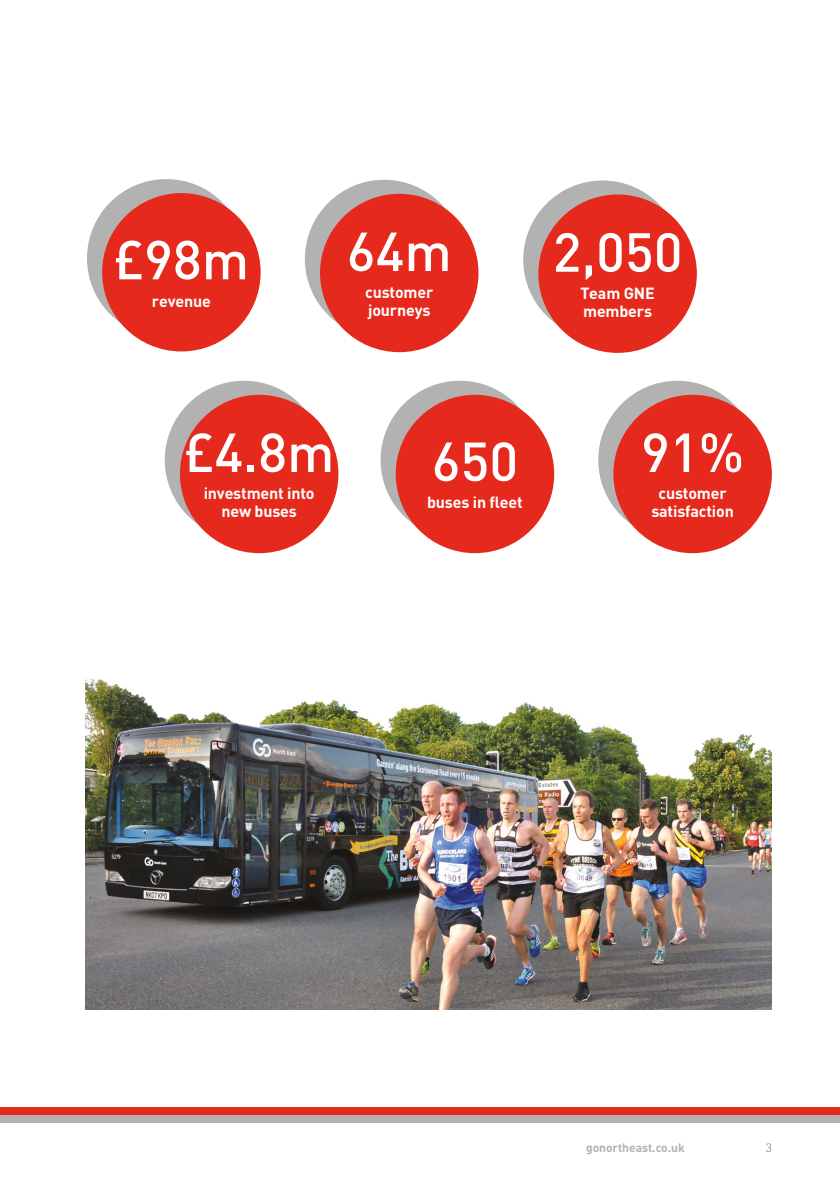
<style>
.page{position:relative;width:840px;height:1191px;background:#fff}
.page>*{position:absolute;margin:0;border:0;box-sizing:border-box;transform-origin:0 0}
.t1{font:500 54px "DINOT";color:#fff}
.t2{font:700 16px/18px "DINOT";letter-spacing:-.01em;color:#fff}
.t3{font:700 12px "DINOT";color:#b3b2b2}
.t4{font:300 12px "DINOT";color:#706f6f}
</style>
<div class="page">
<img style="left:85px;top:679px;width:686px;height:330px">
<div style="left:87px;top:179px;width:158px;height:158px;background:#b3b2b2;border-radius:50%"></div>
<div style="left:102px;top:193px;width:158px;height:158px;background:#e52a1d;border-radius:50%"></div>
<div style="left:523px;top:180px;width:158px;height:159px;background:#b3b2b2;border-radius:50%"></div>
<div style="left:538px;top:194px;width:158px;height:159px;background:#e52a1d;border-radius:50%"></div>
<div style="left:165px;top:381px;width:158px;height:158px;background:#b3b2b2;border-radius:50%"></div>
<div style="left:180px;top:395px;width:158px;height:158px;background:#e52a1d;border-radius:50%"></div>
<div style="left:598px;top:381px;width:158px;height:158px;background:#b3b2b2;border-radius:50%"></div>
<div style="left:613px;top:395px;width:158px;height:158px;background:#e52a1d;border-radius:50%"></div>
<div style="left:380px;top:381px;width:158px;height:158px;background:#b3b2b2;border-radius:50%"></div>
<div style="left:395px;top:395px;width:159px;height:158px;background:#e52a1d;border-radius:50%"></div>
<div style="left:305px;top:180px;width:158px;height:158px;background:#b3b2b2;border-radius:50%"></div>
<div style="left:320px;top:194px;width:158px;height:158px;background:#e52a1d;border-radius:50%"></div>
<div style="left:0;top:1106px;width:839px;height:8px;background:#e52a1d"></div>
<div style="left:0;top:1114px;width:839px;height:8px;background:#b3b2b2"></div>
<h1 class="t1" style="left:113px;top:225px;width:137px">£98m</h1>
<p class="t2" style="left:152px;top:291px;width:60px">revenue</p>
<h1 class="t1" style="left:346px;top:217px;width:106px">64m</h1>
<p class="t2" style="left:365px;top:283px;width:70px">customer journeys</p>
<h1 class="t1" style="left:552px;top:218px;width:131px">2,050</h1>
<p class="t2" style="left:580px;top:284px;width:76px">Team GNE members</p>
<h1 class="t1" style="left:184px;top:418px;width:152px">£4.8m</h1>
<p class="t2" style="left:203px;top:484px;width:112px;text-align:center">investment into new buses</p>
<h1 class="t1" style="left:431px;top:427px;width:88px">650</h1>
<p class="t2" style="left:427px;top:493px;width:97px">buses in fleet</p>
<h1 class="t1" style="left:640px;top:418px;width:105px">91%</h1>
<p class="t2" style="left:651px;top:484px;width:84px;text-align:center">customer satisfaction</p>
<p class="t3" style="left:585px;top:1140px;width:100px">gonortheast.co.uk</p>
<p class="t4" style="left:765px;top:1140px;width:8px">3</p>
</div>
